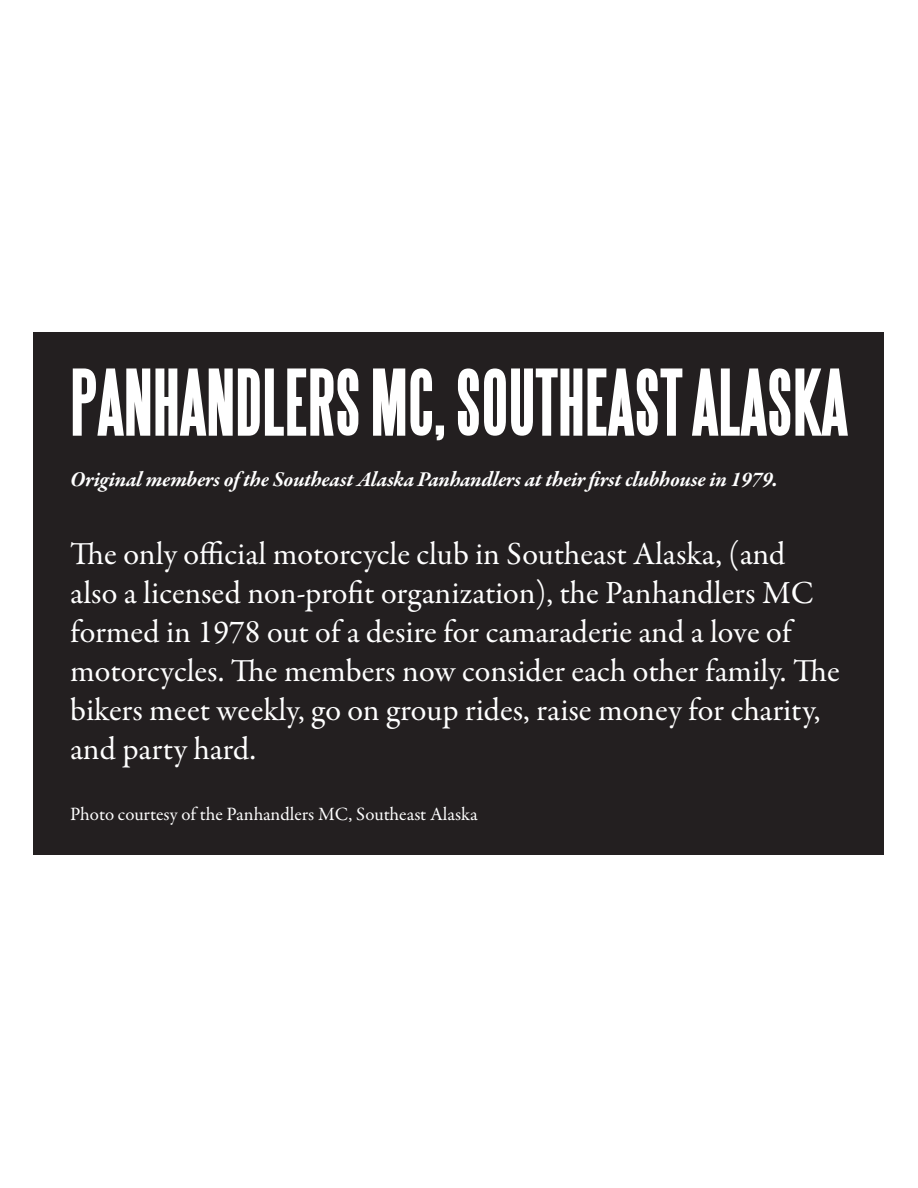
<style>
.page{position:relative;width:918px;height:1188px;background:#fff}
.page>*{position:absolute;margin:0;border:0;box-sizing:border-box;transform-origin:0 0}
.t1{font:700 81px "Steelfish";color:#fff}
.t2{font:32.4px/38.8px "Garamond Premr Pro";color:#fff}
.t3{font:italic 700 21.6px "Garamond Premr Pro";letter-spacing:-.01em;color:#fff}
.t4{font:18.9px "Garamond Premr Pro";color:#fff}
</style>
<div class="page">
<div style="left:34px;top:332px;width:850px;height:522px;background:#231f20"></div>
<p class="t1" style="left:70px;top:357px;width:779px">PANHANDLERS MC, SOUTHEAST ALASKA</p>
<p class="t3" style="left:70px;top:466px;width:710px">Original members of the Southeast Alaska Panhandlers at their first clubhouse in 1979.</p>
<p class="t2" style="left:70px;top:535px;width:771px">The only official motorcycle club in Southeast Alaska, (and also a licensed non-profit organization), the Panhandlers MC formed in 1978 out of a desire for camaraderie and a love of motorcycles. The members now consider each other family. The bikers meet weekly, go on group rides, raise money for charity, and party hard.</p>
<p class="t4" style="left:70px;top:803px;width:409px">Photo courtesy of the Panhandlers MC, Southeast Alaska</p>
</div>
